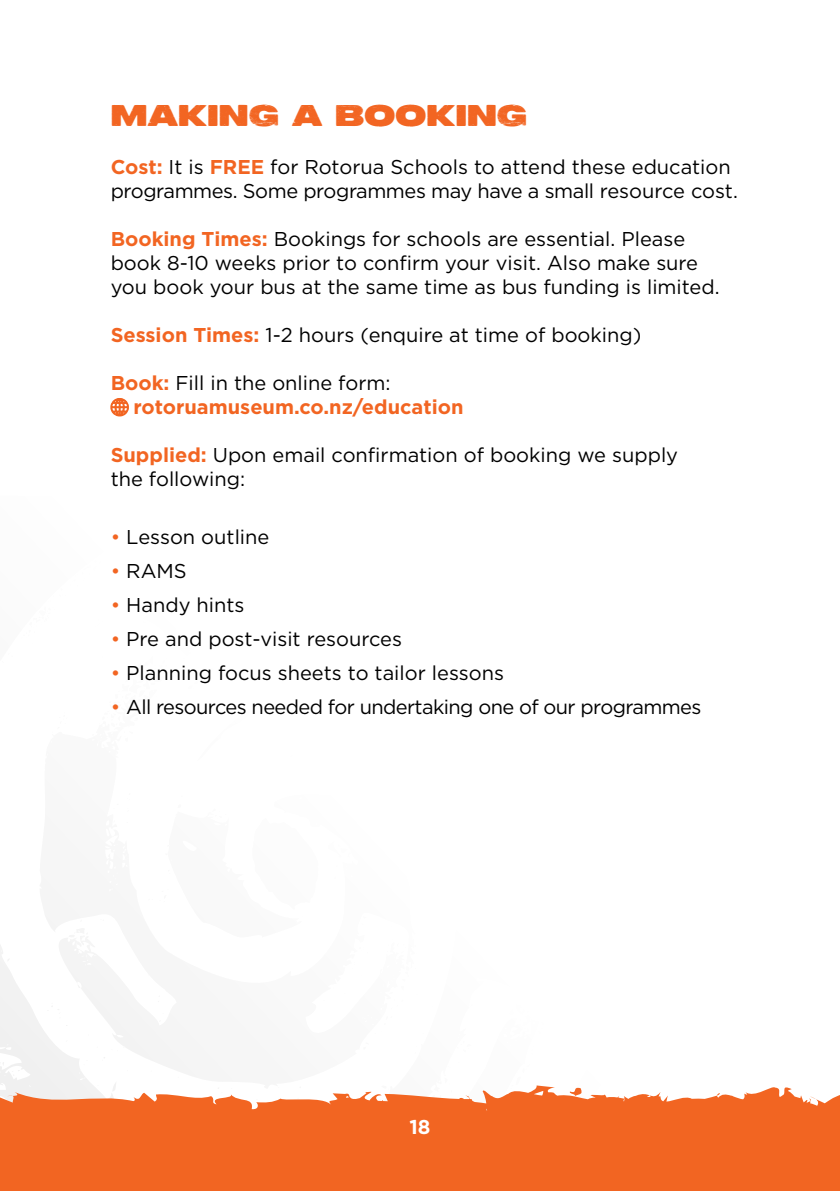
<style>
.page{position:relative;width:840px;height:1191px;background:#fff}
.page>*{position:absolute;margin:0;border:0;box-sizing:border-box;transform-origin:0 0}
.t1{font:30px "Peckham Press";color:#f26522}
.t2{font:20px/24px "Gotham";color:#000}
.t3{font:700 20px/24px "Gotham";color:#f26522}
.t4{font:20px "Gotham";letter-spacing:-.03em;color:#000}
.t5{font:700 20px "Gotham";color:#fff}
.s1{font-weight:700;color:#f26522}
.s2{font-weight:400;color:#000}
.s3{color:#f26522}
</style>
<div class="page">
<svg style="left:0;top:915px;width:196px;height:161px"></svg>
<svg style="left:110px;top:398px;width:19px;height:18px"></svg>
<div style="left:0;top:1115px;width:839px;height:76px;background:#f26522"></div>
<svg style="left:0;top:1076px;width:839px;height:39px"></svg>
<svg style="left:808px;top:1096px;width:7px;height:5px"></svg>
<svg style="left:465px;top:1095px;width:4px;height:3px"></svg>
<svg style="left:567px;top:1085px;width:16px;height:11px"></svg>
<h1 class="t1" style="left:111px;top:101px;width:418px">MAKING A BOOKING</h1>
<p class="t2" style="left:111px;top:155px;width:628px"><span class="s1">Cost:</span> It is <span class="s1">FREE</span> for Rotorua Schools to attend these education programmes. Some programmes may have a small resource cost.</p>
<p class="t2" style="left:111px;top:227px;width:610px"><span class="s1">Booking Times:</span> Bookings for schools are essential. Please book 8-10 weeks prior to confirm your visit. Also make sure you book your bus at the same time as bus funding is limited.</p>
<p class="t2" style="left:111px;top:323px;width:532px"><span class="s1">Session Times:</span> 1-2 hours (enquire at time of booking)</p>
<p class="t3" style="left:133px;top:371px;width:331px;text-indent:-23px">Book: <span class="s2">Fill in the online form: </span>rotoruamuseum.co.nz/education</p>
<p class="t2" style="left:111px;top:443px;width:568px"><span class="s1">Supplied:</span> Upon email confirmation of booking we supply the following:</p>
<p class="t2" style="left:111px;top:525px;width:160px"><span class="s3">•</span> Lesson outline</p>
<p class="t2" style="left:111px;top:559px;width:77px"><span class="s3">•</span> RAMS</p>
<p class="t2" style="left:111px;top:593px;width:135px"><span class="s3">•</span> Handy hints</p>
<p class="t2" style="left:111px;top:627px;width:293px"><span class="s3">•</span> Pre and post-visit resources</p>
<p class="t2" style="left:111px;top:661px;width:394px"><span class="s3">•</span> Planning focus sheets to tailor lessons</p>
<p class="t4" style="left:111px;top:694px;width:591px"><span class="s3">•</span> All resources needed for undertaking one of our programmes</p>
<p class="t5" style="left:409px;top:1114px;width:23px">18</p>
</div>
